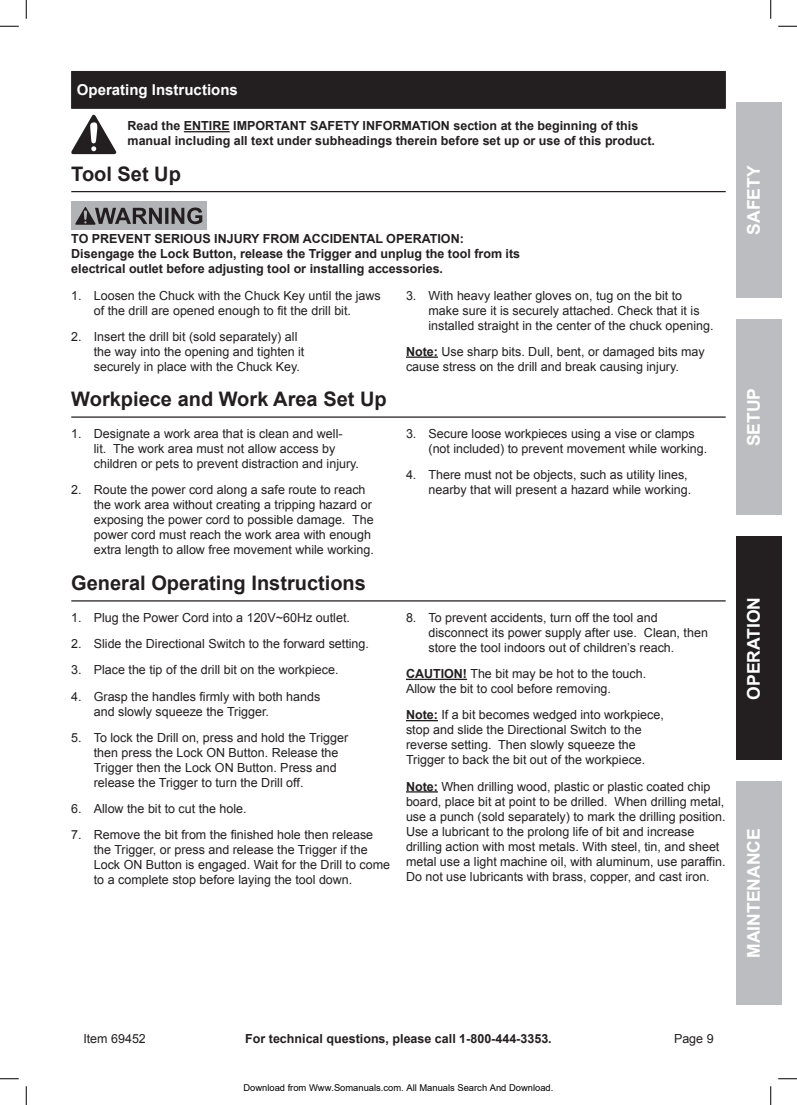
<style>
.page{position:relative;width:797px;height:1105px;background:#fff}
.page>*{position:absolute;margin:0;border:0;box-sizing:border-box;transform-origin:0 0}
.t1{font:700 20px "Arial";color:#231f20}
.t2{font:700 17.5px "Arial";color:#fff}
.t3{font:700 15px "Arial";color:#fff}
.t4{font:12.5px/15px "Arial";color:#231f20}
.t5{font:700 12.5px/15px "Arial";color:#231f20}
.t6{font:9.38px "Arial";color:#000}
.s1{font-weight:700}
</style>
<div class="page">
<div style="left:736px;top:102px;width:45px;height:196px;background:#bcbdc0"></div>
<div style="left:736px;top:781px;width:45px;height:224px;background:#bcbdc0"></div>
<div style="left:736px;top:319px;width:45px;height:196px;background:#bcbdc0"></div>
<div style="left:736px;top:536px;width:45px;height:224px;background:#231f20"></div>
<div style="left:71px;top:71px;width:654px;height:38px;background:#3e3a3b"></div>
<div style="left:71px;top:71px;width:654px;height:37px;background:#231f20"></div>
<hr style="left:184px;top:131px;width:46px;height:1px;background:#231f20">
<hr style="left:71px;top:191px;width:654px;height:1px;background:#231f20">
<svg style="left:71px;top:114px;width:46px;height:40px"></svg>
<div style="left:71px;top:202px;width:135px;height:28px;background:#b2b3b7"></div>
<svg style="left:75px;top:207px;width:127px;height:18px"></svg>
<hr style="left:406px;top:356px;width:32px;height:2px;background:#231f20">
<hr style="left:71px;top:416px;width:654px;height:2px;background:#231f20">
<hr style="left:71px;top:600px;width:654px;height:1px;background:#231f20">
<hr style="left:406px;top:679px;width:61px;height:1px;background:#231f20">
<hr style="left:406px;top:720px;width:32px;height:1px;background:#231f20">
<hr style="left:406px;top:791px;width:32px;height:1px;background:#231f20">
<svg style="left:0;top:25px;width:19px;height:2px"></svg>
<svg style="left:778px;top:25px;width:19px;height:2px"></svg>
<svg style="left:0;top:1078px;width:19px;height:1px"></svg>
<svg style="left:778px;top:1078px;width:19px;height:1px"></svg>
<svg style="left:25px;top:0;width:2px;height:19px"></svg>
<svg style="left:25px;top:1086px;width:2px;height:19px"></svg>
<svg style="left:770px;top:0;width:1px;height:19px"></svg>
<svg style="left:770px;top:1086px;width:1px;height:19px"></svg>
<p class="t3" style="left:77px;top:80px;width:162px">Operating Instructions</p>
<p class="t5" style="left:128px;top:119px;width:130px">Read the entire Impor</p>
<p class="t5" style="left:274px;top:119px;width:111px">tant Saf ety Infor</p>
<p class="t5" style="left:128px;top:119px;width:529px;text-indent:274px">mation section at the beginning of this manual including all text under subheadings therein before set up or use of this product.</p>
<h1 class="t1" style="left:71px;top:160px;width:111px">Tool Set Up</h1>
<p class="t5" style="left:71px;top:232px;width:201px">To prevent serious injury fro</p>
<p class="t5" style="left:71px;top:232px;width:450px;text-indent:218px">m accidental operation:<br>Disengage the Lock Button, release the Trigger and unplug the tool from its electrical outlet before adjusting tool or installing accessories.</p>
<p class="t4" style="left:71px;top:288px;width:311px;text-align:center">1. Loosen the Chuck with the Chuck Key until the jaws of the drill are opened enough to fit the drill bit.</p>
<p class="t4" style="left:94px;top:329px;width:212px;text-indent:-22px">2. Insert the drill bit (sold separately) all the way into the opening and tighten it securely in place with the Chuck Key.</p>
<p class="t4" style="left:428px;top:288px;width:286px;text-indent:-22px">3. With heavy leather gloves on, tug on the bit to make sure it is securely attached. Check that it is installed straight in the center of the chuck opening.</p>
<p class="t4" style="left:406px;top:344px;width:300px"><span class="s1">Note:</span> Use sharp bits. Dull, bent, or damaged bits may cause stress on the drill and break causing injury.</p>
<h1 class="t1" style="left:71px;top:386px;width:317px">Workpiece and Work Area Set Up</h1>
<p class="t4" style="left:94px;top:426px;width:267px;text-indent:-22px">1. Designate a work area that is clean and well-<br>lit. The work area must not allow access by children or pets to prevent distraction and injury.</p>
<p class="t4" style="left:94px;top:482px;width:281px;text-indent:-22px">2. Route the power cord along a safe route to reach the work area without creating a tripping hazard or exposing the power cord to possible damage. The power cord must reach the work area with enough extra length to allow free movement while working.</p>
<h1 class="t1" style="left:71px;top:570px;width:296px">General Operating Instructions</h1>
<p class="t4" style="left:71px;top:610px;width:280px">1. Plug the Power Cord into a 120V~60Hz outlet.</p>
<p class="t4" style="left:71px;top:636px;width:299px">2. Slide the Directional Switch to the forward setting.</p>
<p class="t4" style="left:71px;top:662px;width:269px">3. Place the tip of the drill bit on the workpiece.</p>
<p class="t4" style="left:94px;top:689px;width:228px;text-indent:-22px">4. Grasp the handles firmly with both hands and slowly squeeze the Trigger.</p>
<p class="t4" style="left:94px;top:730px;width:256px;text-indent:-22px">5. To lock the Drill on, press and hold the Trigger then press the Lock ON Button. Release the Trigger then the Lock ON Button. Press and release the Trigger to turn the Drill off.</p>
<p class="t4" style="left:71px;top:801px;width:177px">6. Allow the bit to cut the hole.</p>
<p class="t4" style="left:94px;top:827px;width:298px;text-indent:-22px">7. Remove the bit from the finished hole then release the Trigger, or press and release the Trigger if the Lock ON Button is engaged. Wait for the Drill to come to a complete stop before laying the tool down.</p>
<p class="t4" style="left:428px;top:426px;width:280px;text-indent:-22px">3. Secure loose workpieces using a vise or clamps (not included) to prevent movement while working.</p>
<p class="t4" style="left:406px;top:467px;width:287px;text-align:right">4. There must not be objects, such as utility lines, nearby that will present a hazard while working.</p>
<p class="t4" style="left:428px;top:610px;width:281px;text-indent:-22px">8. To prevent accidents, turn off the tool and disconnect its power supply after use. Clean, then store the tool indoors out of children’s reach.</p>
<p class="t5" style="left:406px;top:667px;width:18px">CAUTI</p>
<p class="t4" style="left:406px;top:666px;width:242px;text-indent:38px"><span class="s1">ON!</span> The bit may be hot to the touch.<br>Allow the bit to cool before removing.</p>
<p class="t4" style="left:406px;top:707px;width:259px"><span class="s1">Note:</span> If a bit becomes wedged into workpiece, stop and slide the Directional Switch to the reverse setting. Then slowly squeeze the Trigger to back the bit out of the workpiece.</p>
<p class="t4" style="left:406px;top:779px;width:321px"><span class="s1">Note:</span> When drilling wood, plastic or plastic coated chip board, place bit at point to be drilled. When drilling metal, use a punch (sold separately) to mark the drilling position.<br>Use a lubricant to the prolong life of bit and increase drilling action with most metals. With steel, tin, and sheet metal use a light machine oil, with aluminum, use paraffin.<br>Do not use lubricants with brass, copper, and cast iron.</p>
<h2 class="t2" style="left:742px;top:235px;width:69px;rotate:-90deg">Saf ety</h2>
<h2 class="t2" style="left:742px;top:446px;width:58px;rotate:-90deg">Setup</h2>
<h2 class="t2" style="left:742px;top:700px;width:104px;rotate:-90deg">Operation</h2>
<h2 class="t2" style="left:742px;top:958px;width:131px;rotate:-90deg">Maintenance</h2>
<p class="t4" style="left:83px;top:1031px;width:64px">Item 69452</p>
<p class="t5" style="left:245px;top:1031px;width:308px">For technical questions, please call 1-800-444-3353.</p>
<p class="t4" style="left:674px;top:1031px;width:41px">Page 9</p>
<p class="t6" style="left:243px;top:1082px;width:311px">Download from Www.Somanuals.com. All Manuals Search And Download.</p>
</div>
